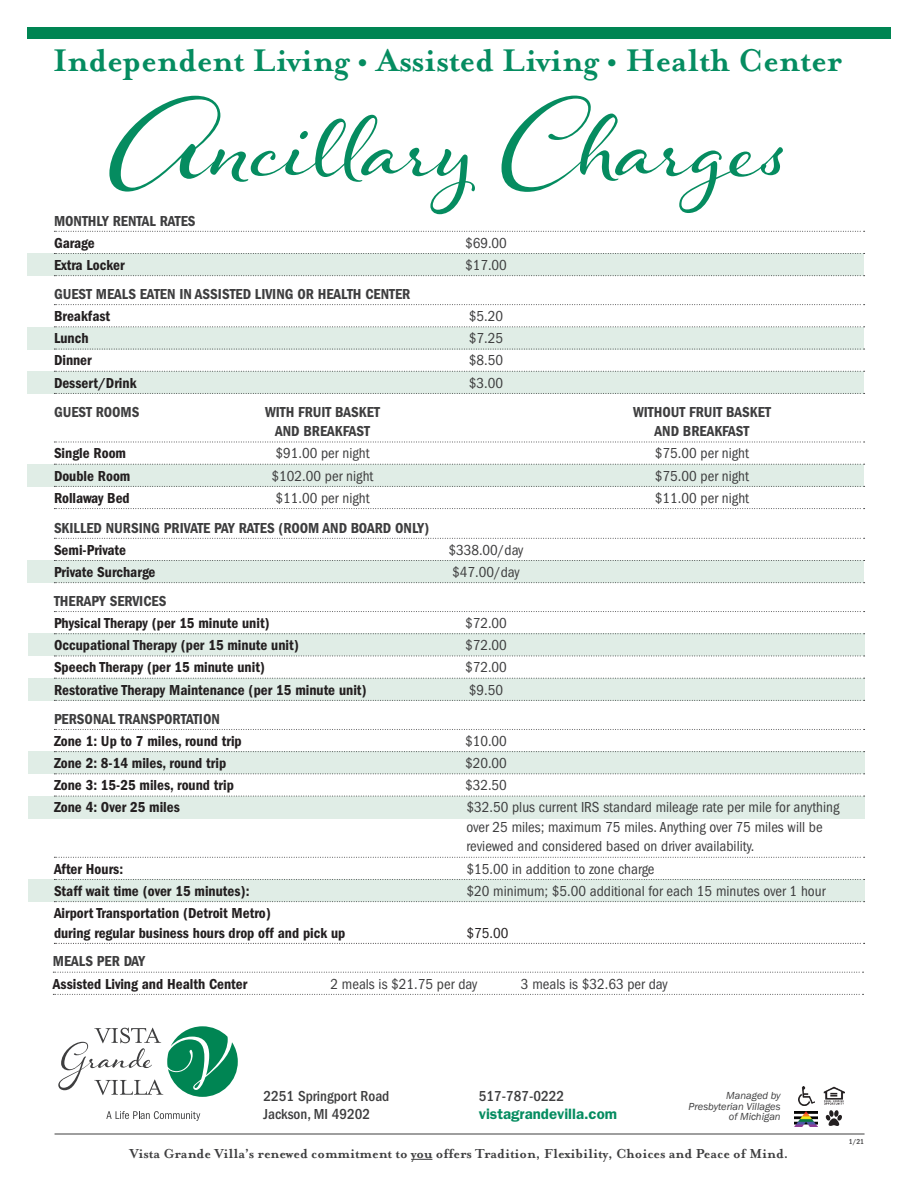
<style>
.page{position:relative;width:918px;height:1188px;background:#fff}
.page>*{position:absolute;margin:0;border:0;box-sizing:border-box;transform-origin:0 0}
.Headline_1{font:150px "Hummingbird";color:#058c60}
.t1{font:700 36px "Mrs Eaves";color:#058c60}
.t2{font:600 condensed 15px/19.5px "Franklin Gothic";color:#231f20}
.t3{font:condensed 15px/19.5px "Franklin Gothic";color:#3e3e3f}
.t4{font:600 condensed 15px "Franklin Gothic";color:#3e3e3f}
.t5{font:700 15px "Mrs Eaves";color:#3e3e3f}
.t6{font:500 condensed 15px/18px "Franklin Gothic";color:#3e3e3f}
.t7{font:600 15px "Franklin Gothic";color:#058c60}
.t8{font:condensed 15px "Franklin Gothic";color:#231f20}
.t9{font:italic 10.5px/10.5px "Franklin Gothic";color:#3e3e3f;text-align:right}
.t10{font:500 condensed 7.5px "Franklin Gothic";color:#3e3e3f}
</style>
<div class="page">
<svg style="left:411px;top:1159px;width:21px;height:1px"></svg>
<hr style="left:55px;top:1134px;width:810px;height:1px;background:#3e3e3f">
<div style="left:27px;top:253px;width:837px;height:23px;background:#e0ede6"></div>
<div style="left:27px;top:327px;width:837px;height:22px;background:#e0ede6"></div>
<div style="left:27px;top:371px;width:837px;height:22px;background:#e0ede6"></div>
<div style="left:27px;top:464px;width:837px;height:22px;background:#e0ede6"></div>
<div style="left:27px;top:560px;width:837px;height:23px;background:#e0ede6"></div>
<div style="left:28px;top:634px;width:837px;height:22px;background:#e0ede6"></div>
<div style="left:28px;top:752px;width:837px;height:22px;background:#e0ede6"></div>
<div style="left:28px;top:678px;width:837px;height:22px;background:#e0ede6"></div>
<div style="left:28px;top:796px;width:837px;height:22px;background:#e0ede6"></div>
<div style="left:28px;top:879px;width:837px;height:23px;background:#e0ede6"></div>
<svg style="left:54px;top:231px;width:811px;height:1px"></svg>
<svg style="left:54px;top:253px;width:811px;height:1px"></svg>
<svg style="left:54px;top:275px;width:811px;height:1px"></svg>
<svg style="left:54px;top:304px;width:811px;height:1px"></svg>
<svg style="left:54px;top:326px;width:811px;height:1px"></svg>
<svg style="left:54px;top:349px;width:811px;height:1px"></svg>
<svg style="left:54px;top:371px;width:811px;height:1px"></svg>
<svg style="left:54px;top:393px;width:811px;height:1px"></svg>
<svg style="left:54px;top:538px;width:811px;height:1px"></svg>
<svg style="left:54px;top:560px;width:811px;height:1px"></svg>
<svg style="left:54px;top:582px;width:811px;height:1px"></svg>
<svg style="left:54px;top:611px;width:811px;height:1px"></svg>
<svg style="left:54px;top:633px;width:811px;height:1px"></svg>
<svg style="left:54px;top:656px;width:811px;height:1px"></svg>
<svg style="left:54px;top:678px;width:811px;height:1px"></svg>
<svg style="left:54px;top:700px;width:811px;height:1px"></svg>
<svg style="left:54px;top:729px;width:811px;height:1px"></svg>
<svg style="left:54px;top:751px;width:811px;height:1px"></svg>
<svg style="left:54px;top:773px;width:811px;height:1px"></svg>
<svg style="left:54px;top:796px;width:811px;height:1px"></svg>
<svg style="left:54px;top:857px;width:811px;height:1px"></svg>
<svg style="left:54px;top:879px;width:811px;height:1px"></svg>
<svg style="left:54px;top:901px;width:811px;height:1px"></svg>
<svg style="left:54px;top:943px;width:811px;height:1px"></svg>
<svg style="left:54px;top:442px;width:811px;height:1px"></svg>
<svg style="left:54px;top:464px;width:811px;height:1px"></svg>
<svg style="left:54px;top:486px;width:811px;height:1px"></svg>
<svg style="left:54px;top:508px;width:811px;height:1px"></svg>
<svg style="left:53px;top:972px;width:811px;height:1px"></svg>
<svg style="left:53px;top:994px;width:811px;height:1px"></svg>
<div style="left:27px;top:27px;width:864px;height:12px;background:#008553"></div>
<img style="left:798px;top:1087px;width:16px;height:18px">
<img style="left:824px;top:1087px;width:20px;height:17px">
<svg style="left:826px;top:1110px;width:16px;height:16px"></svg>
<img style="left:795px;top:1111px;width:23px;height:16px">
<svg style="left:106px;top:1111px;width:94px;height:10px"></svg>
<svg style="left:58px;top:1026px;width:180px;height:71px"></svg>
<p class="t1" style="left:53px;top:39px;width:791px">Independent Living • Assisted Living • Health Center</p>
<p class="Headline_1" style="left:109px;top:35px;width:679px">Ancillary Charges</p>
<p class="t4" style="left:54px;top:212px;width:143px">MONTHLY RENTAL RATES</p>
<p class="t2" style="left:54px;top:233px;width:42px">Garage</p>
<p class="t3" style="left:465px;top:233px;width:43px">$69.00</p>
<p class="t2" style="left:54px;top:255px;width:72px">Extra Locker</p>
<p class="t3" style="left:465px;top:255px;width:43px">$17.00</p>
<p class="t4" style="left:54px;top:285px;width:358px">GUEST MEALS EATEN IN ASSISTED LIVING OR HEALTH CENTER</p>
<p class="t2" style="left:54px;top:306px;width:58px">Breakfast</p>
<p class="t3" style="left:469px;top:306px;width:36px">$5.20</p>
<p class="t2" style="left:54px;top:329px;width:36px">Lunch</p>
<p class="t3" style="left:469px;top:329px;width:36px">$7.25</p>
<p class="t2" style="left:54px;top:351px;width:39px">Dinner</p>
<p class="t3" style="left:469px;top:351px;width:36px">$8.50</p>
<p class="t2" style="left:54px;top:373px;width:84px">Dessert/Drink</p>
<p class="t3" style="left:469px;top:373px;width:36px">$3.00</p>
<p class="t4" style="left:54px;top:403px;width:87px">GUEST ROOMS</p>
<p class="t4" style="left:265px;top:403px;width:116px">WITH FRUIT BASKET</p>
<p class="t4" style="left:633px;top:403px;width:139px">WITHOUT FRUIT BASKET</p>
<p class="t4" style="left:275px;top:423px;width:96px">AND BREAKFAST</p>
<p class="t4" style="left:655px;top:423px;width:96px">AND BREAKFAST</p>
<p class="t2" style="left:54px;top:444px;width:74px">Single Room</p>
<p class="t3" style="left:275px;top:444px;width:96px">$91.00 per night</p>
<p class="t3" style="left:655px;top:444px;width:96px">$75.00 per night</p>
<p class="t2" style="left:54px;top:466px;width:78px">Double Room</p>
<p class="t3" style="left:272px;top:466px;width:103px">$102.00 per night</p>
<p class="t3" style="left:655px;top:466px;width:96px">$75.00 per night</p>
<p class="t2" style="left:54px;top:488px;width:77px">Rollaway Bed</p>
<p class="t3" style="left:275px;top:488px;width:96px">$11.00 per night</p>
<p class="t3" style="left:655px;top:488px;width:96px">$11.00 per night</p>
<p class="t4" style="left:54px;top:519px;width:377px">SKILLED NURSING PRIVATE PAY RATES (ROOM AND BOARD ONLY)</p>
<p class="t2" style="left:54px;top:540px;width:74px">Semi-Private</p>
<p class="t3" style="left:448px;top:540px;width:77px">$338.00/day</p>
<p class="t2" style="left:54px;top:562px;width:103px">Private Surcharge</p>
<p class="t3" style="left:452px;top:562px;width:69px">$47.00/day</p>
<p class="t4" style="left:54px;top:592px;width:114px">THERAPY SERVICES</p>
<p class="t2" style="left:54px;top:613px;width:217px">Physical Therapy (per 15 minute unit)</p>
<p class="t3" style="left:465px;top:613px;width:43px">$72.00</p>
<p class="t2" style="left:54px;top:636px;width:246px">Occupational Therapy (per 15 minute unit)</p>
<p class="t3" style="left:465px;top:636px;width:43px">$72.00</p>
<p class="t2" style="left:54px;top:658px;width:213px">Speech Therapy (per 15 minute unit)</p>
<p class="t3" style="left:465px;top:658px;width:43px">$72.00</p>
<p class="t2" style="left:54px;top:680px;width:314px">Restorative Therapy Maintenance (per 15 minute unit)</p>
<p class="t3" style="left:469px;top:680px;width:36px">$9.50</p>
<p class="t4" style="left:54px;top:710px;width:167px">PERSONAL TRANSPORTATION</p>
<p class="t2" style="left:54px;top:731px;width:189px">Zone 1: Up to 7 miles, round trip</p>
<p class="t3" style="left:465px;top:731px;width:43px">$10.00</p>
<p class="t2" style="left:54px;top:753px;width:174px">Zone 2: 8-14 miles, round trip</p>
<p class="t3" style="left:465px;top:754px;width:43px">$20.00</p>
<p class="t2" style="left:54px;top:776px;width:181px">Zone 3: 15-25 miles, round trip</p>
<p class="t3" style="left:465px;top:776px;width:43px">$32.50</p>
<p class="t2" style="left:54px;top:798px;width:127px">Zone 4: Over 25 miles</p>
<p class="t3" style="left:466px;top:798px;width:375px">$32.50 plus current IRS standard mileage rate per mile for anything over 25 miles; maximum 75 miles. Anything over 75 miles will be reviewed and considered based on driver availability.</p>
<p class="t2" style="left:54px;top:859px;width:71px">After Hours:</p>
<p class="t3" style="left:466px;top:859px;width:190px">$15.00 in addition to zone charge</p>
<p class="t2" style="left:54px;top:881px;width:197px">Staff wait time (over 15 minutes):</p>
<p class="t3" style="left:466px;top:881px;width:361px">$20 minimum; $5.00 additional for each 15 minutes over 1 hour</p>
<p class="t2" style="left:54px;top:903px;width:293px">Airport Transportation (Detroit Metro)<br>during regular business hours drop off and pick up</p>
<p class="t8" style="left:466px;top:924px;width:43px">$75.00</p>
<p class="t4" style="left:53px;top:953px;width:94px">MEALS PER DAY</p>
<p class="t2" style="left:53px;top:974px;width:196px">Assisted Living and Health Center</p>
<p class="t3" style="left:330px;top:974px;width:148px">2 meals is $21.75 per day</p>
<p class="t3" style="left:521px;top:974px;width:148px">3 meals is $32.63 per day</p>
<p class="t6" style="left:264px;top:1088px;width:127px">2251 Springport Road<br>Jackson, MI 49202</p>
<p class="t6" style="left:479px;top:1088px;width:87px">517-787-0222</p>
<p class="t7" style="left:479px;top:1105px;width:140px">vistagrandevilla.com</p>
<p class="t9" style="left:689px;top:1091px;width:94px">Managed by<br>Presbyterian Villages of Michigan</p>
<p class="t5" style="left:130px;top:1145px;width:660px">Vista Grande Villa’s renewed commitment to you offers Tradition, Flexibility, Choices and Peace of Mind.</p>
<p class="t10" style="left:849px;top:1138px;width:17px">1/21</p>
</div>
